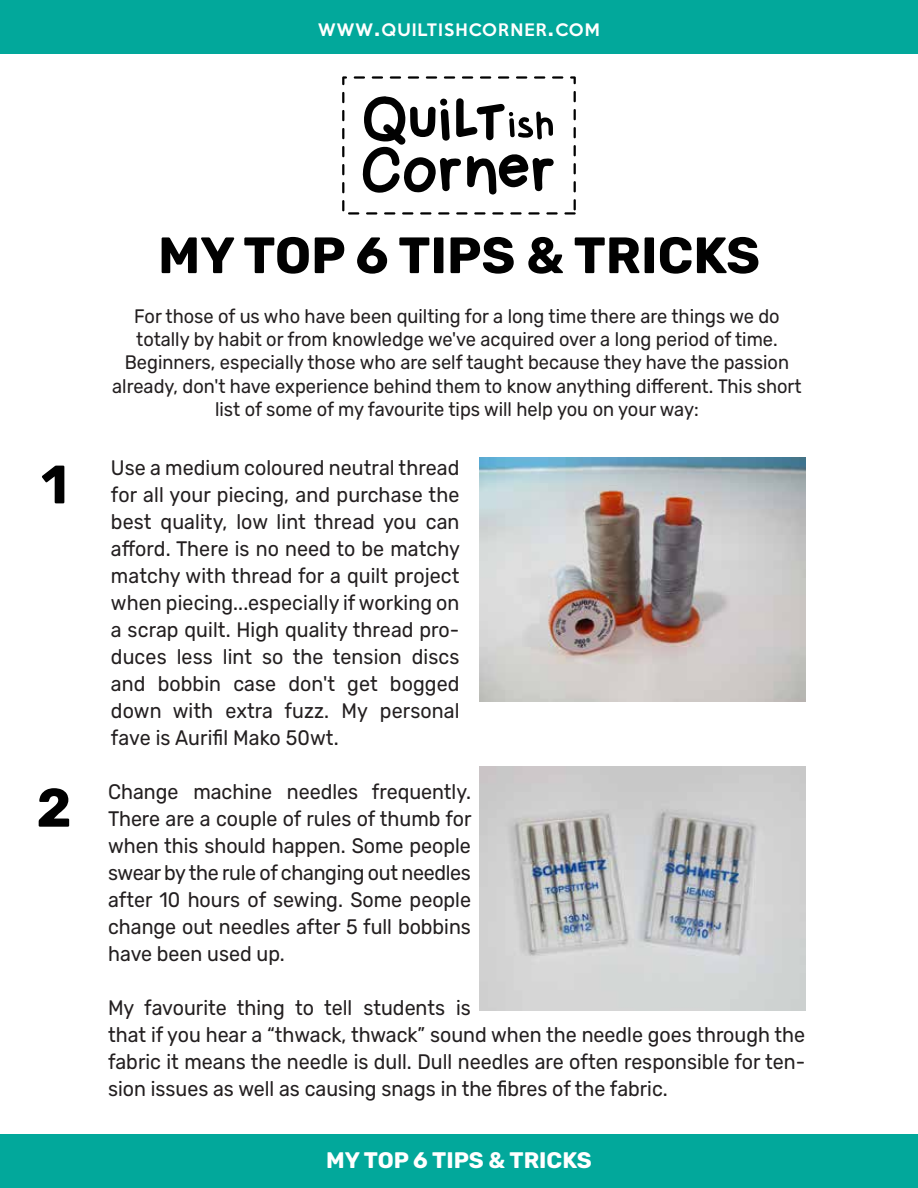
<style>
.page{position:relative;width:918px;height:1188px;background:#fff}
.page>*{position:absolute;margin:0;border:0;box-sizing:border-box;transform-origin:0 0}
.t1{font:700 54px "Rubik";color:#010101}
.t2{font:700 51px "Rubik";color:#010101}
.t3{font:700 22.5px "Rubik";color:#fff}
.t4{font:21px/27px "Rubik";color:#231f20;text-align:justify;scale:.93 1}
.t5{font:19.5px/23.4px "Rubik";color:#231f20;text-align:center;scale:.93 1}
.t6{font:500 15.75px "Keep Calm";letter-spacing:.075em;color:#fff}
.s1{font-size:22.5px}
</style>
<div class="page">
<div style="left:0;top:1134px;width:918px;height:54px;background:#02a89b"></div>
<div style="left:0;top:0;width:918px;height:54px;background:#02a89b"></div>
<svg style="left:574px;top:145px;width:2px;height:11px"></svg>
<svg style="left:444px;top:76px;width:11px;height:3px"></svg>
<svg style="left:354px;top:76px;width:11px;height:3px"></svg>
<svg style="left:372px;top:76px;width:11px;height:3px"></svg>
<svg style="left:408px;top:76px;width:11px;height:3px"></svg>
<svg style="left:390px;top:76px;width:11px;height:3px"></svg>
<svg style="left:574px;top:163px;width:2px;height:11px"></svg>
<svg style="left:574px;top:127px;width:2px;height:11px"></svg>
<svg style="left:516px;top:76px;width:11px;height:3px"></svg>
<svg style="left:552px;top:76px;width:11px;height:3px"></svg>
<svg style="left:574px;top:109px;width:2px;height:11px"></svg>
<svg style="left:534px;top:76px;width:11px;height:3px"></svg>
<svg style="left:570px;top:76px;width:6px;height:8px"></svg>
<svg style="left:462px;top:76px;width:11px;height:3px"></svg>
<svg style="left:498px;top:76px;width:11px;height:3px"></svg>
<svg style="left:574px;top:91px;width:2px;height:11px"></svg>
<svg style="left:480px;top:76px;width:11px;height:3px"></svg>
<svg style="left:426px;top:76px;width:11px;height:3px"></svg>
<svg style="left:564px;top:199px;width:12px;height:16px"></svg>
<svg style="left:342px;top:76px;width:5px;height:9px"></svg>
<svg style="left:574px;top:181px;width:2px;height:11px"></svg>
<svg style="left:342px;top:92px;width:216px;height:123px"></svg>
<img style="left:480px;top:766px;width:326px;height:245px">
<img style="left:480px;top:458px;width:326px;height:244px">
<p class="t6" style="left:318px;top:16px;width:283px">WWW<span class="s1">.</span>QUILTISHCORNER<span class="s1">.</span>COM</p>
<h2 class="t2" style="left:158px;top:226px;width:603px">MY TOP 6 TIPS &amp; TRICKS</h2>
<p class="t5" style="left:112px;top:305px;width:743px">For those of us who have been quilting for a long time there are things we do totally by habit or from knowledge we've acquired over a long period of time.<br>Beginners, especially those who are self taught because they have the passion already, don't have experience behind them to know anything different. This short list of some of my favourite tips will help you on your way:</p>
<h1 class="t1" style="left:41px;top:453px;width:28px">1</h1>
<p class="t4" style="left:111px;top:455px;width:377px">Use a medium coloured neutral thread for all your piecing, and purchase the best quality, low lint thread you can afford. There is no need to be matchy matchy with thread for a quilt project when piecing...especially if working on a scrap quilt. High quality thread pro&shy;duces less lint so the tension discs and bobbin case don't get bogged down with extra fuzz. My personal fave is Aurifil Mako 50wt.</p>
<h1 class="t1" style="left:36px;top:776px;width:37px">2</h1>
<p class="t4" style="left:108px;top:778px;width:392px">Change machine needles frequently.<br>There are a couple of rules of thumb for when this should happen. Some people swear by the rule of changing out needles after 10 hours of sewing. Some people change out needles after 5 full bobbins have been used up.</p>
<p class="t4" style="left:108px;top:994px;width:751px;text-align:left">My favourite thing to tell students is<br>that if you hear a “thwack, thwack” sound when the needle goes through the fabric it means the needle is dull. Dull needles are often responsible for ten&shy;sion issues as well as causing snags in the fibres of the fabric.</p>
<p class="t3" style="left:326px;top:1148px;width:267px">MY TOP 6 TIPS &amp; TRICKS</p>
</div>
